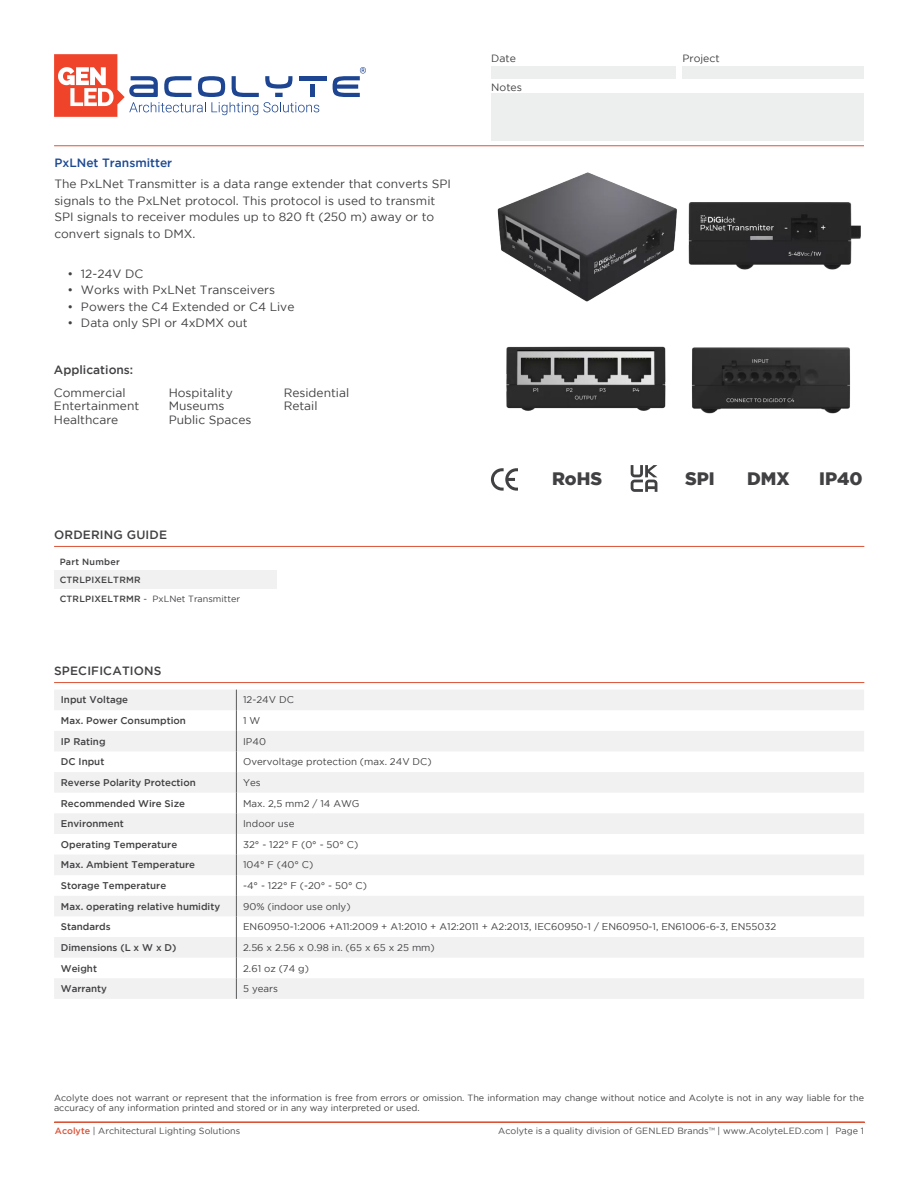
<style>
.page{position:relative;width:918px;height:1188px;background:#fff}
.page>*{position:absolute;margin:0;border:0;box-sizing:border-box;transform-origin:0 0}
.t1{font:900 18px "Gotham";color:#414042}
.t2{font:12px/16.5px "Gotham";color:#414042}
.t3{font:500 12px "Gotham";letter-spacing:.015em;color:#414042}
.t4{font:500 12px "Gotham";color:#1c4992}
.t5{font:10.5px "Gotham";color:#414042}
.t6{font:9.75px "Gotham";color:#414042}
.t7{font:500 9.75px "Gotham";color:#414042}
.t8{font:9px/10.8px "Gotham";color:#414042}
.t9{font:9px "Gotham";color:#4a4a4b}
.t10{font:500 9px/18.6px "Gotham";letter-spacing:.025em;color:#414042}
.s1{font-weight:400}
.s2{font-weight:500;color:#db5337}
.s3{color:#58595b}
</style>
<div class="page">
<div style="left:491px;top:66px;width:185px;height:12px;background:#edeeee"></div>
<div style="left:682px;top:66px;width:182px;height:12px;background:#edeeee"></div>
<div style="left:491px;top:93px;width:373px;height:47px;background:#edeeee"></div>
<hr style="left:54px;top:146px;width:810px;height:1px;background:#db5336">
<svg style="left:54px;top:54px;width:265px;height:63px"></svg>
<div style="left:310px;top:85px;width:5px;height:12px;background:#1d4592"></div>
<hr style="left:299px;top:76px;width:27px;height:4px;background:#1d4592">
<svg style="left:333px;top:67px;width:33px;height:30px"></svg>
<hr style="left:54px;top:1122px;width:811px;height:1px;background:#db5337">
<img style="left:688px;top:202px;width:173px;height:68px">
<img style="left:692px;top:347px;width:158px;height:67px">
<img style="left:497px;top:172px;width:180px;height:128px">
<img style="left:506px;top:300px;width:160px;height:168px">
<hr style="left:54px;top:546px;width:810px;height:1px;background:#db5336">
<hr style="left:54px;top:682px;width:810px;height:1px;background:#db5336">
<div style="left:54px;top:571px;width:222px;height:18px;background:#f1f1f2"></div>
<svg style="left:54px;top:690px;width:810px;height:309px;fill:#f1f1f2"></svg>
<svg style="left:236px;top:690px;width:1px;height:309px"></svg>
<svg style="left:491px;top:468px;width:27px;height:23px"></svg>
<svg style="left:631px;top:465px;width:26px;height:27px"></svg>
<p class="t4" style="left:54px;top:156px;width:119px">PxLNet Transmitter</p>
<p class="t2" style="left:54px;top:175px;width:398px">The PxLNet Transmitter is a data range extender that converts SPI signals to the PxLNet protocol. This protocol is used to transmit SPI signals to receiver modules up to 820 ft (250 m) away or to convert signals to DMX.</p>
<p class="t2" style="left:67px;top:265px;width:77px">• 12-24V DC</p>
<p class="t2" style="left:67px;top:282px;width:209px">• Works with PxLNet Transceivers</p>
<p class="t2" style="left:67px;top:298px;width:228px">• Powers the C4 Extended or C4 Live</p>
<p class="t2" style="left:67px;top:315px;width:182px">• Data only SPI or 4xDMX out</p>
<p class="t3" style="left:54px;top:363px;width:81px">Applications:</p>
<p class="t2" style="left:54px;top:384px;width:73px">Commercial</p>
<p class="t2" style="left:169px;top:384px;width:66px">Hospitality</p>
<p class="t2" style="left:284px;top:384px;width:67px">Residential</p>
<p class="t2" style="left:54px;top:397px;width:87px">Entertainment</p>
<p class="t2" style="left:169px;top:397px;width:57px">Museums</p>
<p class="t2" style="left:284px;top:397px;width:35px">Retail</p>
<p class="t2" style="left:54px;top:411px;width:66px">Healthcare</p>
<p class="t2" style="left:169px;top:411px;width:84px">Public Spaces</p>
<p class="t3" style="left:54px;top:528px;width:115px">ORDERING GUIDE</p>
<p class="t10" style="left:60px;top:552px;width:182px">Part Number<br>CTRLPIXELTRMR<br>CTRLPIXELTRMR <span class="s1">- PxLNet Transmitter</span></p>
<p class="t5" style="left:491px;top:53px;width:26px">Date</p>
<p class="t5" style="left:491px;top:82px;width:32px">Notes</p>
<p class="t5" style="left:682px;top:53px;width:39px">Project</p>
<h1 class="t1" style="left:552px;top:468px;width:52px">RoHS</h1>
<h1 class="t1" style="left:685px;top:468px;width:31px">SPI</h1>
<h1 class="t1" style="left:747px;top:468px;width:44px">DMX</h1>
<h1 class="t1" style="left:819px;top:468px;width:45px">IP40</h1>
<p class="t3" style="left:54px;top:664px;width:109px">SPECIFICATIONS</p>
<p class="t7" style="left:61px;top:695px;width:69px">Input Voltage</p>
<p class="t6" style="left:243px;top:695px;width:52px">12-24V DC</p>
<p class="t7" style="left:61px;top:715px;width:127px">Max. Power Consumption</p>
<p class="t6" style="left:243px;top:715px;width:19px">1 W</p>
<p class="t7" style="left:61px;top:736px;width:46px">IP Rating</p>
<p class="t6" style="left:243px;top:736px;width:24px">IP40</p>
<p class="t7" style="left:61px;top:756px;width:45px">DC Input</p>
<p class="t6" style="left:243px;top:757px;width:190px">Overvoltage protection (max. 24V DC)</p>
<p class="t7" style="left:61px;top:777px;width:136px">Reverse Polarity Protection</p>
<p class="t6" style="left:243px;top:777px;width:19px">Yes</p>
<p class="t7" style="left:61px;top:798px;width:126px">Recommended Wire Size</p>
<p class="t6" style="left:243px;top:798px;width:118px">Max. 2,5 mm2 / 14 AWG</p>
<p class="t7" style="left:61px;top:818px;width:64px">Environment</p>
<p class="t6" style="left:243px;top:818px;width:53px">Indoor use</p>
<p class="t7" style="left:61px;top:839px;width:118px">Operating Temperature</p>
<p class="t6" style="left:243px;top:839px;width:117px">32° - 122° F (0° - 50° C)</p>
<p class="t7" style="left:61px;top:859px;width:136px">Max. Ambient Temperature</p>
<p class="t6" style="left:243px;top:860px;width:72px">104° F (40° C)</p>
<p class="t7" style="left:61px;top:880px;width:107px">Storage Temperature</p>
<p class="t6" style="left:243px;top:880px;width:125px">-4° - 122° F (-20° - 50° C)</p>
<p class="t7" style="left:61px;top:901px;width:161px">Max. operating relative humidity</p>
<p class="t6" style="left:243px;top:901px;width:109px">90% (indoor use only)</p>
<p class="t7" style="left:61px;top:921px;width:51px">Standards</p>
<p class="t6" style="left:243px;top:921px;width:535px">EN60950-1:2006 +A11:2009 + A1:2010 + A12:2011 + A2:2013, IEC60950-1 / EN60950-1, EN61006-6-3, EN55032</p>
<p class="t7" style="left:61px;top:942px;width:117px">Dimensions (L x W x D)</p>
<p class="t6" style="left:243px;top:942px;width:193px">2.56 x 2.56 x 0.98 in. (65 x 65 x 25 mm)</p>
<p class="t7" style="left:61px;top:963px;width:38px">Weight</p>
<p class="t6" style="left:243px;top:963px;width:67px">2.61 oz (74 g)</p>
<p class="t7" style="left:61px;top:983px;width:48px">Warranty</p>
<p class="t6" style="left:243px;top:983px;width:36px">5 years</p>
<p class="t8" style="left:54px;top:1092px;width:812px">Acolyte does not warrant or represent that the information is free from errors or omission. The information may change without notice and Acolyte is not in any way liable for the accuracy of any information printed and stored or in any way interpreted or used.</p>
<p class="t9" style="left:55px;top:1126px;width:187px"><span class="s2">Acolyte</span> | Architectural Lighting Solutions</p>
<p class="t9" style="left:498px;top:1126px;width:367px">Acolyte is a quality division of GENLED Brands<span class="s3">™</span> | www.AcolyteLED.com | Page 1</p>
</div>
